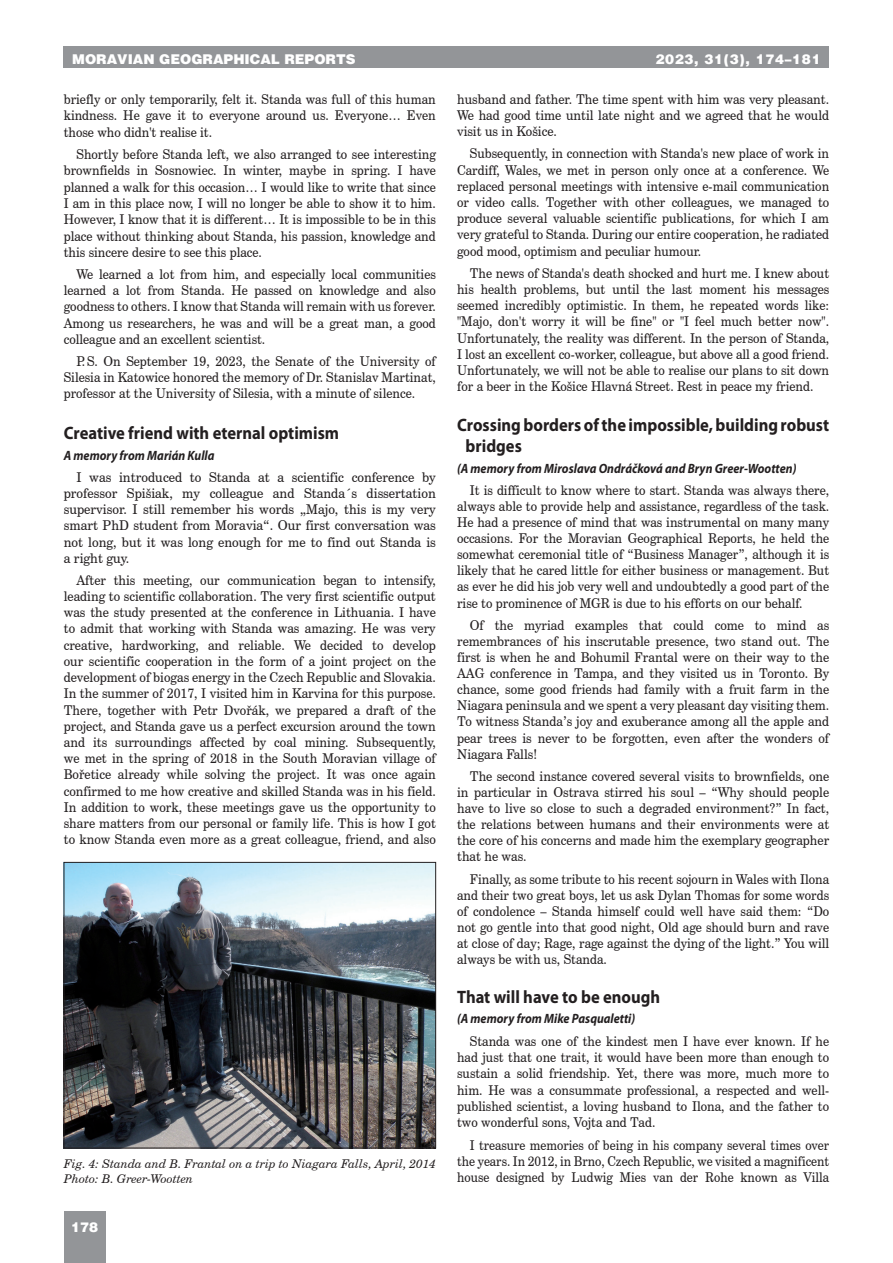
<style>
.page{position:relative;width:893px;height:1263px;background:#fff}
.page>*{position:absolute;margin:0;border:0;box-sizing:border-box;transform-origin:0 0}
.t1{font:700 18px/21px "Myriad Pro";color:#231f20;scale:.92 1}
.t2{font:13.5px/16.2px "Century Schoolbook CE";color:#231f20;text-align:justify;scale:.92 1}
.t3{font:13.5px/16.2px "Century Schoolbook CE";color:#231f20;text-align:justify;scale:.93 1}
.t4{font:13.5px/16.2px "Century Schoolbook CE";color:#231f20;text-align:justify;scale:.95 1}
.t5{font:13.5px/16.4px "Century Schoolbook CE";color:#231f20;text-align:justify;scale:.9 1}
.t6{font:italic 700 13.5px "Myriad Pro";color:#231f20;scale:.9 1}
.t7{font:900 13.5px "Switzerland";color:#fff}
.t8{font:900 13.5px "Switzerland";letter-spacing:.05em;color:#fff}
.t9{font:italic 12px/14.4px "Century Schoolbook CE";color:#231f20}
</style>
<div class="page">
<div style="left:64px;top:47px;width:765px;height:21px;background:#939598"></div>
<div style="left:64px;top:1212px;width:42px;height:51px;background:#939598"></div>
<img style="left:66px;top:864px;width:368px;height:282px">
<div style="left:64px;top:862px;width:372px;height:286px;border:1px solid #231f20"></div>
<p class="t7" style="left:72px;top:51px;width:285px">MORAVIAN GEOGRAPHICAL REPORTS</p>
<p class="t8" style="left:655px;top:51px;width:167px">2023, 31(3), 174–181</p>
<p class="t2" style="left:64px;top:91px;width:406px">briefly or only temporarily, felt it. Standa was full of this human kindness. He gave it to everyone around us. Everyone… Even those who didn't realise it.</p>
<p class="t2" style="left:64px;top:146px;width:406px;text-indent:13px">Shortly before Standa left, we also arranged to see interesting brownfields in Sosnowiec. In winter, maybe in spring. I have planned a walk for this occasion… I would like to write that since I am in this place now, I will no longer be able to show it to him.<br>However, I know that it is different… It is impossible to be in this place without thinking about Standa, his passion, knowledge and this sincere desire to see this place.</p>
<p class="t2" style="left:64px;top:266px;width:406px;text-indent:13px">We learned a lot from him, and especially local communities learned a lot from Standa. He passed on knowledge and also goodness to others. I know that Standa will remain with us forever.<br>Among us researchers, he was and will be a great man, a good colleague and an excellent scientist.</p>
<p class="t2" style="left:64px;top:353px;width:406px;text-indent:13px">P. S. On September 19, 2023, the Senate of the University of Silesia in Katowice honored the memory of Dr. Stanislav Martinat, professor at the University of Silesia, with a minute of silence.</p>
<h1 class="t1" style="left:64px;top:422px;width:301px">Creative friend with eternal optimism</h1>
<p class="t6" style="left:64px;top:446px;width:169px">A memory from Marián Kulla</p>
<p class="t4" style="left:64px;top:469px;width:393px;text-indent:13px">I was introduced to Standa at a scientific conference by professor Spišiak, my colleague and Standa´s dissertation supervisor. I still remember his words „Majo, this is my very smart PhD student from Moravia“. Our first conversation was not long, but it was long enough for me to find out Standa is a right guy.</p>
<p class="t3" style="left:64px;top:572px;width:402px;text-indent:13px">After this meeting, our communication began to intensify, leading to scientific collaboration. The very first scientific output was the study presented at the conference in Lithuania. I have to admit that working with Standa was amazing. He was very creative, hardworking, and reliable. We decided to develop our scientific cooperation in the form of a joint project on the development of biogas energy in the Czech Republic and Slovakia.<br>In the summer of 2017, I visited him in Karvina for this purpose.<br>There, together with Petr Dvořák, we prepared a draft of the project, and Standa gave us a perfect excursion around the town and its surroundings affected by coal mining. Subsequently, we met in the spring of 2018 in the South Moravian village of Bořetice already while solving the project. It was once again confirmed to me how creative and skilled Standa was in his field.<br>In addition to work, these meetings gave us the opportunity to share matters from our personal or family life. This is how I got to know Standa even more as a great colleague, friend, and also</p>
<p class="t9" style="left:64px;top:1156px;width:374px">Fig. 4: Standa and B. Frantal on a trip to Niagara Falls, April, 2014<br>Photo: B. Greer-Wootten</p>
<p class="t7" style="left:71px;top:1219px;width:29px">178</p>
<p class="t3" style="left:457px;top:91px;width:402px">husband and father. The time spent with him was very pleasant.<br>We had good time until late night and we agreed that he would visit us in Košice.</p>
<p class="t2" style="left:457px;top:145px;width:406px;text-indent:13px">Subsequently, in connection with Standa's new place of work in Cardiff, Wales, we met in person only once at a conference. We replaced personal meetings with intensive e-mail communication or video calls. Together with other colleagues, we managed to produce several valuable scientific publications, for which I am very grateful to Standa. During our entire cooperation, he radiated good mood, optimism and peculiar humour.</p>
<p class="t2" style="left:457px;top:265px;width:406px;text-indent:13px">The news of Standa's death shocked and hurt me. I knew about his health problems, but until the last moment his messages seemed incredibly optimistic. In them, he repeated words like: "Majo, don't worry it will be fine" or "I feel much better now".<br>Unfortunately, the reality was different. In the person of Standa, I lost an excellent co-worker, colleague, but above all a good friend.<br>Unfortunately, we will not be able to realise our plans to sit down for a beer in the Košice Hlavná Street. Rest in peace my friend.</p>
<h1 class="t1" style="left:466px;top:414px;width:397px;text-indent:-9px">Crossing borders of the impossible, building robust bridges</h1>
<p class="t6" style="left:457px;top:459px;width:379px">(A memory from Miroslava Ondráčková and Bryn Greer-Wootten)</p>
<p class="t2" style="left:457px;top:482px;width:406px;text-indent:13px">It is difficult to know where to start. Standa was always there, always able to provide help and assistance, regardless of the task.<br>He had a presence of mind that was instrumental on many many occasions. For the Moravian Geographical Reports, he held the somewhat ceremonial title of “Business Manager”, although it is likely that he cared little for either business or management. But as ever he did his job very well and undoubtedly a good part of the rise to prominence of MGR is due to his efforts on our behalf.</p>
<p class="t3" style="left:457px;top:617px;width:402px;text-indent:13px">Of the myriad examples that could come to mind as remembrances of his inscrutable presence, two stand out. The first is when he and Bohumil Frantal were on their way to the AAG conference in Tampa, and they visited us in Toronto. By chance, some good friends had family with a fruit farm in the Niagara peninsula and we spent a very pleasant day visiting them.<br>To witness Standa’s joy and exuberance among all the apple and pear trees is never to be forgotten, even after the wonders of Niagara Falls!</p>
<p class="t3" style="left:457px;top:768px;width:402px;text-indent:13px">The second instance covered several visits to brownfields, one in particular in Ostrava stirred his soul – “Why should people have to live so close to such a degraded environment?” In fact, the relations between humans and their environments were at the core of his concerns and made him the exemplary geographer that he was.</p>
<p class="t2" style="left:457px;top:870px;width:406px;text-indent:13px">Finally, as some tribute to his recent sojourn in Wales with Ilona and their two great boys, let us ask Dylan Thomas for some words of condolence – Standa himself could well have said them: “Do not go gentle into that good night, Old age should burn and rave at close of day; Rage, rage against the dying of the light.” You will always be with us, Standa.</p>
<h1 class="t1" style="left:457px;top:985px;width:222px">That will have to be enough</h1>
<p class="t6" style="left:457px;top:1010px;width:200px">(A memory from Mike Pasqualetti)</p>
<p class="t2" style="left:457px;top:1032px;width:406px;text-indent:13px">Standa was one of the kindest men I have ever known. If he had just that one trait, it would have been more than enough to sustain a solid friendship. Yet, there was more, much more to him. He was a consummate professional, a respected and well&shy;published scientist, a loving husband to Ilona, and the father to two wonderful sons, Vojta and Tad.</p>
<p class="t5" style="left:457px;top:1136px;width:415px;text-indent:13px">I treasure memories of being in his company several times over the years. In 2012, in Brno, Czech Republic, we visited a magnificent house designed by Ludwig Mies van der Rohe known as Villa</p>
</div>
